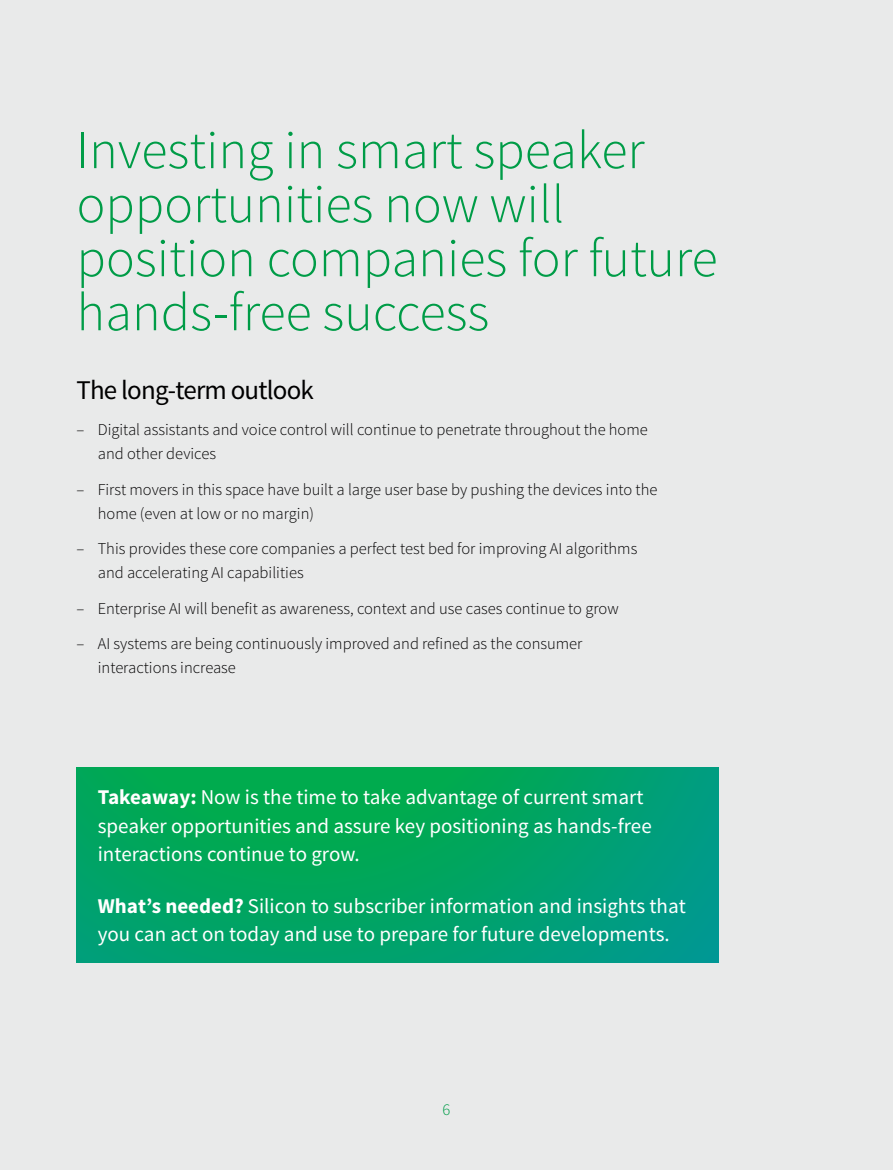
<style>
.page{position:relative;width:893px;height:1170px;background:#fff}
.page>*{position:absolute;margin:0;border:0;box-sizing:border-box;transform-origin:0 0}
.t1{font:300 54px/54px "Source Sans Pro";color:#00ab4e}
.t2{font:27px "Source Sans Pro";letter-spacing:-.03em;color:#000}
.t3{font:21px/28.5px "Source Sans Pro";color:#fff}
.t4{font:300 16.5px/24px "Source Sans Pro";color:#000}
.t5{font:300 16.5px "Source Sans Pro";color:#00ab4e}
.s1{font-weight:700}
</style>
<div class="page">
<div style="left:0;top:0;width:893px;height:1169px;background:#e9eaea"></div>
<svg style="left:77px;top:767px;width:642px;height:195px;background:#00a365"></svg>
<h1 class="t1" style="left:77px;top:123px;width:643px">Investing in smart speaker opportunities now will position companies for future hands-free success</h1>
<h2 class="t2" style="left:77px;top:373px;width:239px">The long-term outlook</h2>
<p class="t4" style="left:98px;top:417px;width:551px;text-indent:-21px">– Digital assistants and voice control will continue to penetrate throughout the home and other devices</p>
<p class="t4" style="left:98px;top:477px;width:561px;text-indent:-21px">– First movers in this space have built a large user base by pushing the devices into the home (even at low or no margin)</p>
<p class="t4" style="left:98px;top:536px;width:541px;text-indent:-21px">– This provides these core companies a perfect test bed for improving AI algorithms and accelerating AI capabilities</p>
<p class="t4" style="left:77px;top:596px;width:544px">– Enterprise AI will benefit as awareness, context and use cases continue to grow</p>
<p class="t4" style="left:98px;top:631px;width:486px;text-indent:-21px">– AI systems are being continuously improved and refined as the consumer interactions increase</p>
<p class="t3" style="left:98px;top:783px;width:555px"><span class="s1">Takeaway:</span> Now is the time to take advantage of current smart speaker opportunities and assure key positioning as hands-free interactions continue to grow.</p>
<p class="t3" style="left:98px;top:891px;width:590px"><span class="s1">What’s needed?</span> Silicon to subscriber information and insights that you can act on today and use to prepare for future developments.</p>
<p class="t5" style="left:443px;top:1099px;width:9px">6</p>
</div>
